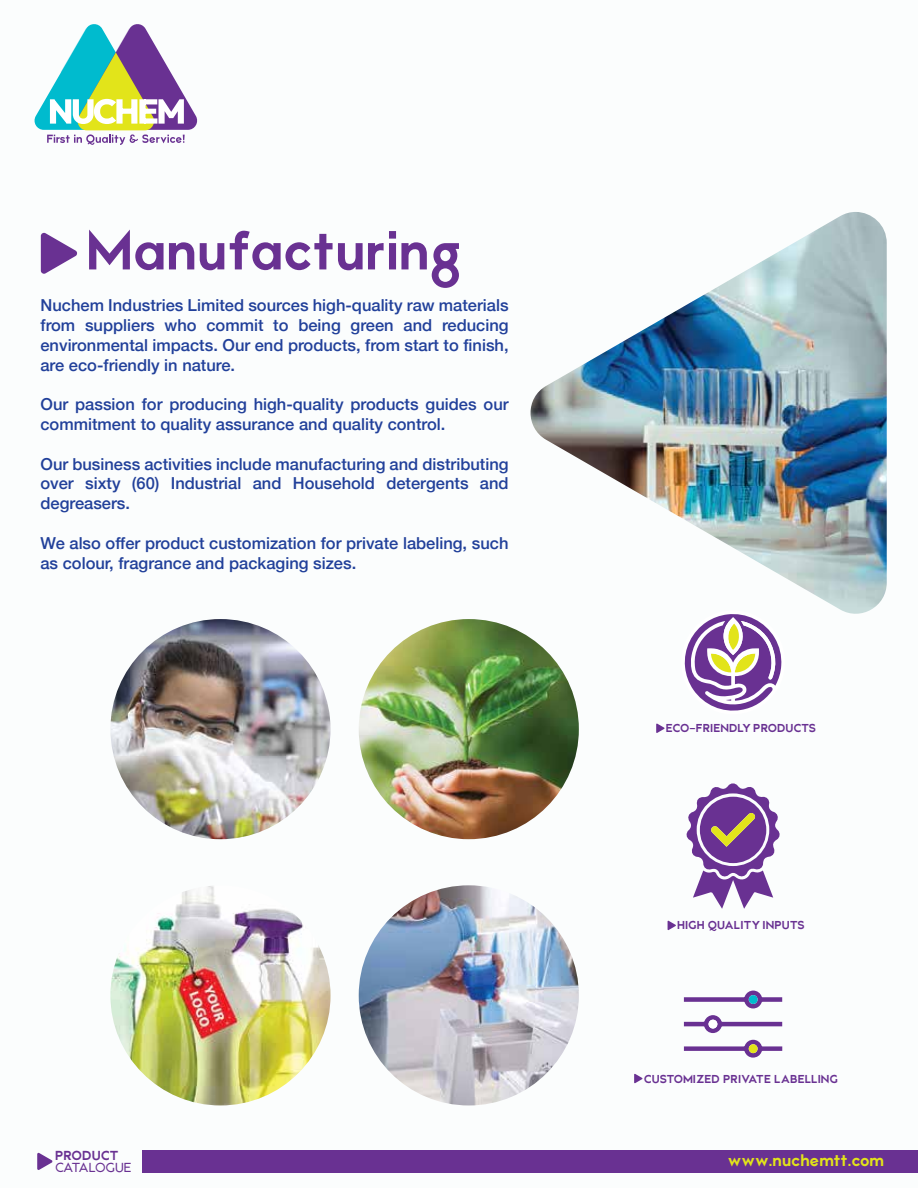
<style>
.page{position:relative;width:918px;height:1188px;background:#fbfdfd}
.page>*{position:absolute;margin:0;border:0;box-sizing:border-box;transform-origin:0 0}
.t1{font:700 54px "Atami";color:#693192}
.t2{font:500 16.5px/19.8px "Helvetica Neue";color:#21409a;text-align:justify}
.t3{font:700 16.5px "Atami";color:#e2e41a}
.t4{font:12.9px "Atami";letter-spacing:-.04em;color:#693192}
.t5{font:700 12.9px "Atami";letter-spacing:-.005em;color:#693192}
.t6{font:700 11.4px "Atami";color:#693192}
</style>
<div class="page">
<svg style="left:684px;top:617px;width:98px;height:94px"></svg>
<svg style="left:686px;top:783px;width:94px;height:126px"></svg>
<svg style="left:684px;top:991px;width:98px;height:17px"></svg>
<svg style="left:684px;top:1015px;width:98px;height:18px"></svg>
<svg style="left:684px;top:1040px;width:98px;height:18px"></svg>
<div style="left:749px;top:995px;width:9px;height:9px;background:#00bbce;border-radius:50%"></div>
<div style="left:709px;top:1020px;width:8px;height:9px;background:#fff;border-radius:50%"></div>
<div style="left:749px;top:1044px;width:9px;height:9px;background:#e2e41a;border-radius:50%"></div>
<svg style="left:656px;top:723px;width:9px;height:10px"></svg>
<svg style="left:668px;top:921px;width:8px;height:9px"></svg>
<svg style="left:634px;top:1074px;width:9px;height:9px"></svg>
<img style="left:110px;top:619px;width:221px;height:220px;border-radius:110px">
<img style="left:359px;top:619px;width:220px;height:220px;border-radius:110px">
<img style="left:110px;top:885px;width:221px;height:220px;border-radius:110px">
<img style="left:359px;top:885px;width:220px;height:220px;border-radius:110px">
<svg style="left:34px;top:24px;width:164px;height:121px"></svg>
<svg style="left:37px;top:1153px;width:16px;height:17px"></svg>
<div style="left:142px;top:1150px;width:776px;height:22px;background:#693192"></div>
<img style="left:530px;top:212px;width:357px;height:405px">
<svg style="left:41px;top:232px;width:36px;height:42px"></svg>
<h1 class="t1" style="left:86px;top:218px;width:377px">Manufacturing</h1>
<p class="t2" style="left:40px;top:294px;width:470px">Nuchem Industries Limited sources high-quality raw materials from suppliers who commit to being green and reducing environmental impacts. Our end products, from start to finish, are eco-friendly in nature.</p>
<p class="t2" style="left:40px;top:393px;width:470px">Our passion for producing high-quality products guides our commitment to quality assurance and quality control.</p>
<p class="t2" style="left:40px;top:453px;width:470px">Our business activities include manufacturing and distributing over sixty (60) Industrial and Household detergents and degreasers.</p>
<p class="t2" style="left:40px;top:532px;width:470px">We also offer product customization for private labeling, such as colour, fragrance and packaging sizes.</p>
<p class="t5" style="left:55px;top:1148px;width:65px">PRODUCT</p>
<p class="t4" style="left:55px;top:1160px;width:78px">CATALOGUE</p>
<p class="t6" style="left:666px;top:721px;width:152px">ECO-FRIENDLY PRODUCTS</p>
<p class="t6" style="left:677px;top:919px;width:129px">HIGH QUALITY INPUTS</p>
<p class="t6" style="left:644px;top:1072px;width:196px">CUSTOMIZED PRIVATE LABELLING</p>
<p class="t3" style="left:728px;top:1151px;width:158px">www.nuchemtt.com</p>
</div>
